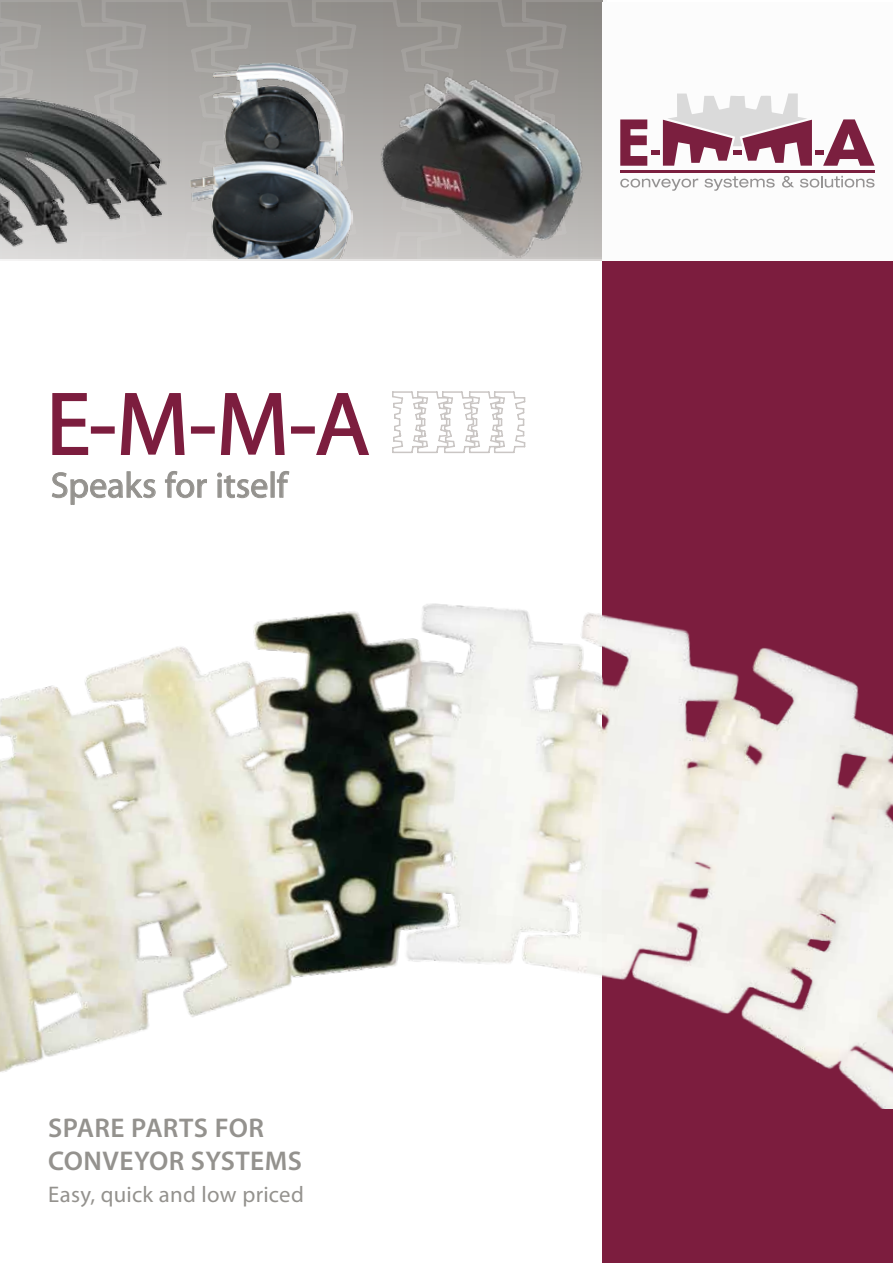
<style>
.page{position:relative;width:893px;height:1263px;background:#fff}
.page>*{position:absolute;margin:0;border:0;box-sizing:border-box;transform-origin:0 0}
.t1{font:89.7px "Myriad Pro";color:#7c1d3e}
.t2{font:35.85px "Myriad Pro";color:#94928e}
.t3{font:600 27.15px/32.5px "Myriad Pro";letter-spacing:.015em;color:#94928e}
.t4{font:22.65px "Myriad Pro";letter-spacing:.01em;color:#94928e}
</style>
<div class="page">
<div style="left:603px;top:261px;width:290px;height:1002px;background:#7c1d3e"></div>
<svg style="left:0;top:0;width:89px;height:66px;background:#a29f9c"></svg>
<svg style="left:89px;top:0;width:325px;height:261px;background:#a19e9b"></svg>
<svg style="left:414px;top:0;width:208px;height:262px;background:#918e8b"></svg>
<img style="left:188px;top:62px;width:164px;height:197px">
<img style="left:0;top:66px;width:172px;height:195px">
<svg style="left:52px;top:393px;width:37px;height:62px"></svg>
<div style="left:91px;top:426px;width:24px;height:8px;border:2px solid #7c1d3e"></div>
<svg style="left:120px;top:393px;width:65px;height:62px"></svg>
<div style="left:191px;top:426px;width:24px;height:8px;border:2px solid #7c1d3e"></div>
<svg style="left:220px;top:393px;width:65px;height:62px"></svg>
<div style="left:291px;top:426px;width:24px;height:8px;border:2px solid #7c1d3e"></div>
<svg style="left:316px;top:393px;width:53px;height:62px"></svg>
<svg style="left:52px;top:471px;width:104px;height:34px"></svg>
<svg style="left:165px;top:471px;width:42px;height:27px"></svg>
<svg style="left:217px;top:473px;width:50px;height:25px"></svg>
<div style="left:271px;top:472px;width:3px;height:25px;border:1px solid #94928e"></div>
<svg style="left:277px;top:471px;width:12px;height:27px"></svg>
<svg style="left:392px;top:391px;width:134px;height:62px"></svg>
<div style="left:602px;top:2px;width:291px;height:259px;background:#fcfcfc"></div>
<svg style="left:620px;top:179px;width:78px;height:12px"></svg>
<svg style="left:704px;top:176px;width:71px;height:15px"></svg>
<svg style="left:782px;top:176px;width:12px;height:12px"></svg>
<svg style="left:800px;top:176px;width:74px;height:12px"></svg>
<svg style="left:620px;top:93px;width:254px;height:73px"></svg>
<hr style="left:620px;top:170px;width:254px;height:2px;background:#7b1f3f">
<img style="left:0;top:530px;width:893px;height:579px">
<img style="left:357px;top:53px;width:259px;height:222px">
<h1 class="t1" style="left:46px;top:369px;width:325px">E-M-M-A</h1>
<h2 class="t2" style="left:51px;top:463px;width:238px">Speaks for itself</h2>
<p class="t3" style="left:48px;top:1111px;width:255px">SPARE PARTS FOR<br>CONVEYOR SYSTEMS</p>
<p class="t4" style="left:48px;top:1180px;width:257px">Easy, quick and low priced</p>
</div>
